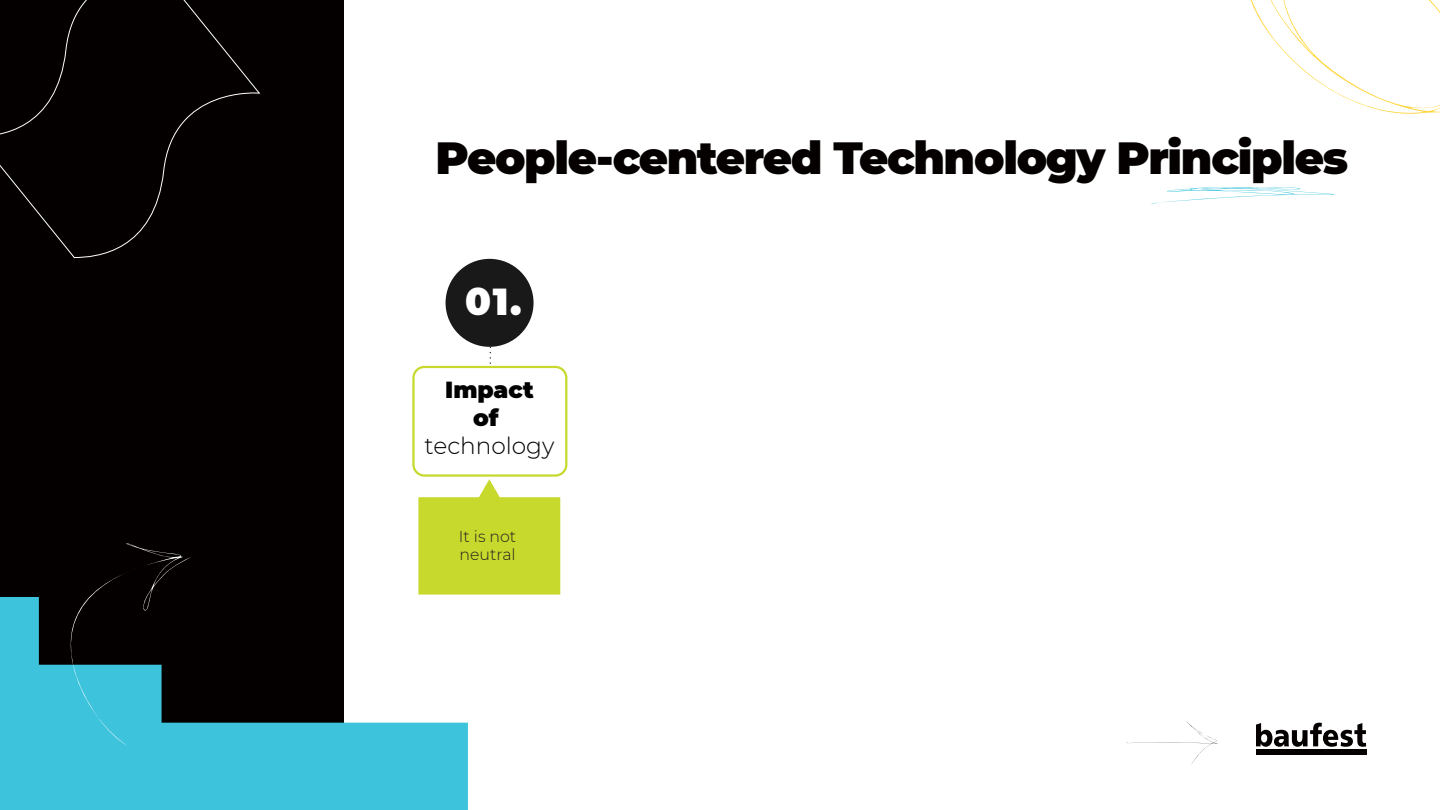
<style>
.page{position:relative;width:1440px;height:810px;background:#fff}
.page>*{position:absolute;margin:0;border:0;box-sizing:border-box;transform-origin:0 0}
.t1{font:900 45px "Montserrat";letter-spacing:-.03em;color:#040000}
.t2{font:900 37.58px "Montserrat";color:#fff}
.t3{font:300 23.25px "Montserrat";color:#010101}
.t4{font:900 23.25px/27.9px "Montserrat";color:#010101;text-align:center}
.t5{font:300 15.75px/18.9px "Montserrat";color:#231f20}
</style>
<div class="page">
<div style="left:0;top:0;width:343px;height:810px;background:#040000"></div>
<svg style="left:0;top:597px;width:468px;height:213px;fill:#3dc3dc"></svg>
<svg style="left:0;top:0;width:260px;height:258px"></svg>
<svg style="left:1250px;top:0;width:190px;height:114px"></svg>
<svg style="left:1126px;top:722px;width:92px;height:42px"></svg>
<svg style="left:50px;top:543px;width:141px;height:203px"></svg>
<div style="left:1256px;top:749px;width:110px;height:5px;background:#040000"></div>
<svg style="left:1256px;top:723px;width:110px;height:24px"></svg>
<div style="left:412px;top:366px;width:155px;height:111px;border:2px solid #c6d92c;border-radius:11px"></div>
<div style="left:446px;top:259px;width:88px;height:88px;background:#191919;border-radius:50%"></div>
<svg style="left:418px;top:479px;width:142px;height:116px;background:#cede4c"></svg>
<svg style="left:1151px;top:187px;width:183px;height:17px"></svg>
<p class="t1" style="left:435px;top:124px;width:914px">People-centered Technology Principles</p>
<p class="t2" style="left:465px;top:273px;width:58px">01.</p>
<p class="t4" style="left:445px;top:375px;width:90px">Impact of</p>
<p class="t3" style="left:425px;top:430px;width:131px">technology</p>
<p class="t5" style="left:459px;top:526px;width:59px">It is not neutral</p>
</div>
